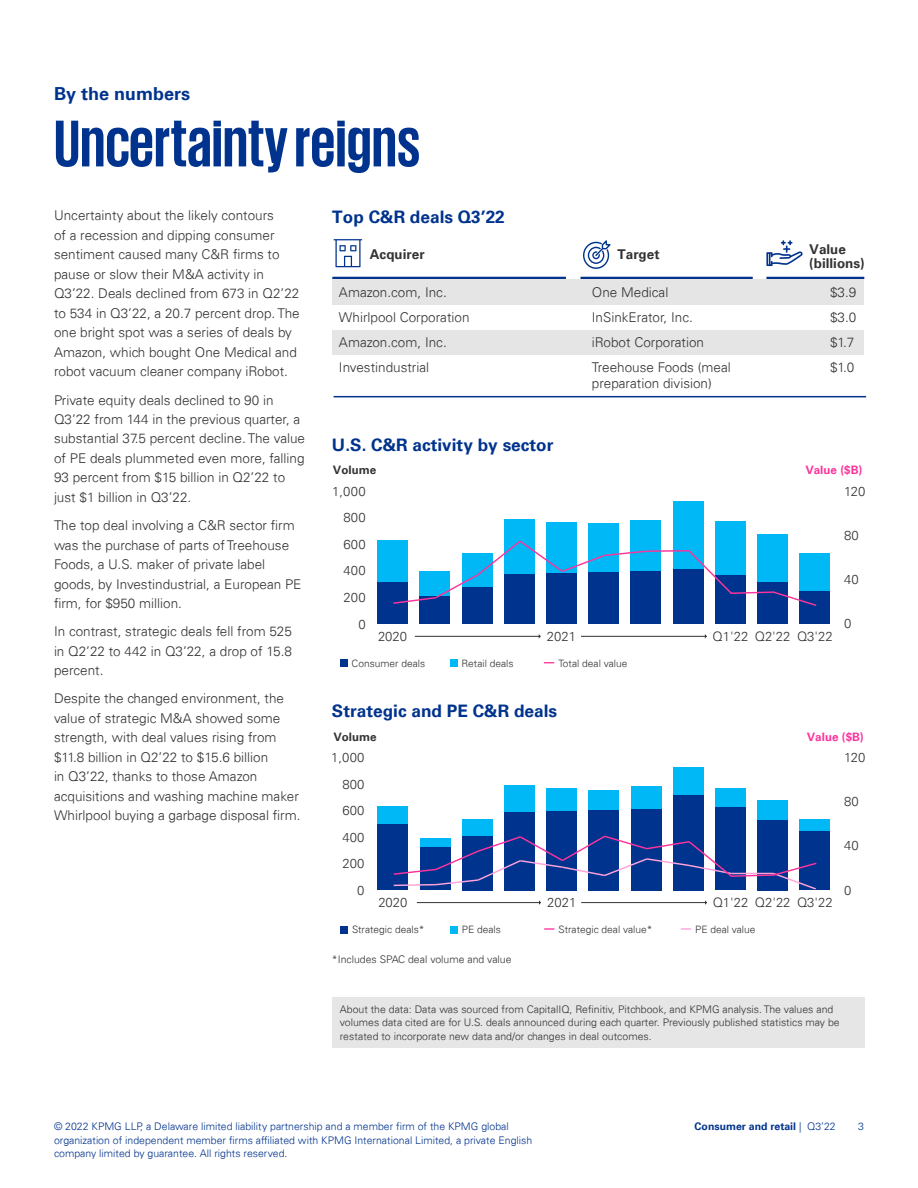
<style>
.page{position:relative;width:918px;height:1188px;background:#fff}
.page>*{position:absolute;margin:0;border:0;box-sizing:border-box;transform-origin:0 0}
.t1{font:700 67.5px "KPMG";color:#00338d}
.t2{font:700 18px "Univers";color:#00338d}
.t3{font:700 17.25px "Univers";color:#00338d}
.t4{font:300 13.5px/19.5px "Univers 45";color:#333}
.t5{font:700 13.5px/13.5px "Univers";color:#333}
.t6{font:300 13.05px "Univers 45";color:#333}
.t7{font:700 11.7px "Univers";color:#fd349c}
.t8{font:700 11.7px "Univers";letter-spacing:-.005em;color:#333}
.t9{font:300 10.5px/13.5px "Univers 45";color:#333}
.t10{font:300 10.5px/13.5px "Univers 45";color:#00338d}
.t11{font:700 10.5px "Univers";color:#00338d}
.t12{font:300 10.2px "Univers 45";color:#333}
.s1{font-family:"Univers 45";font-weight:300}
</style>
<div class="page">
<div style="left:341px;top:926px;width:7px;height:7px;background:#00338d"></div>
<div style="left:450px;top:926px;width:8px;height:7px;background:#00b8f5"></div>
<svg style="left:545px;top:928px;width:9px;height:2px"></svg>
<svg style="left:681px;top:928px;width:10px;height:2px"></svg>
<hr style="left:417px;top:902px;width:122px;height:1px;background:#333">
<hr style="left:581px;top:902px;width:124px;height:1px;background:#333">
<div style="left:378px;top:806px;width:30px;height:18px;background:#00b8f5"></div>
<div style="left:462px;top:820px;width:31px;height:16px;background:#00b8f5"></div>
<div style="left:504px;top:786px;width:31px;height:26px;background:#00b8f5"></div>
<div style="left:547px;top:788px;width:30px;height:23px;background:#00b8f5"></div>
<div style="left:589px;top:790px;width:30px;height:20px;background:#00b8f5"></div>
<div style="left:631px;top:786px;width:30px;height:23px;background:#00b8f5"></div>
<div style="left:673px;top:767px;width:31px;height:28px;background:#00b8f5"></div>
<div style="left:715px;top:788px;width:31px;height:20px;background:#00b8f5"></div>
<div style="left:758px;top:801px;width:30px;height:19px;background:#00b8f5"></div>
<div style="left:800px;top:819px;width:30px;height:12px;background:#00b8f5"></div>
<div style="left:378px;top:824px;width:30px;height:66px;background:#00338d"></div>
<div style="left:504px;top:812px;width:31px;height:78px;background:#00338d"></div>
<div style="left:547px;top:811px;width:30px;height:79px;background:#00338d"></div>
<div style="left:589px;top:810px;width:30px;height:80px;background:#00338d"></div>
<div style="left:631px;top:809px;width:30px;height:81px;background:#00338d"></div>
<div style="left:673px;top:795px;width:31px;height:95px;background:#00338d"></div>
<div style="left:715px;top:808px;width:31px;height:82px;background:#00338d"></div>
<div style="left:758px;top:820px;width:30px;height:70px;background:#00338d"></div>
<div style="left:800px;top:831px;width:30px;height:59px;background:#00338d"></div>
<svg style="left:393px;top:834px;width:424px;height:57px"></svg>
<div style="left:332px;top:329px;width:532px;height:26px;background:#e5e5e5"></div>
<div style="left:332px;top:305px;width:532px;height:25px;background:#fff"></div>
<div style="left:332px;top:279px;width:532px;height:26px;background:#e5e5e5"></div>
<hr style="left:334px;top:396px;width:532px;height:1px;background:#00338d">
<div style="left:332px;top:997px;width:533px;height:50px;background:#e6e6e6"></div>
<div style="left:340px;top:660px;width:7px;height:7px;background:#00338d"></div>
<div style="left:450px;top:660px;width:7px;height:7px;background:#00b8f5"></div>
<hr style="left:581px;top:636px;width:124px;height:1px;background:#333">
<hr style="left:415px;top:636px;width:124px;height:1px;background:#333">
<div style="left:377px;top:540px;width:31px;height:42px;background:#00b8f5"></div>
<div style="left:504px;top:519px;width:30px;height:55px;background:#00b8f5"></div>
<div style="left:546px;top:522px;width:31px;height:51px;background:#00b8f5"></div>
<div style="left:589px;top:524px;width:30px;height:49px;background:#00b8f5"></div>
<div style="left:631px;top:520px;width:30px;height:51px;background:#00b8f5"></div>
<div style="left:673px;top:501px;width:30px;height:69px;background:#00b8f5"></div>
<div style="left:715px;top:522px;width:31px;height:54px;background:#00b8f5"></div>
<div style="left:757px;top:535px;width:31px;height:48px;background:#00b8f5"></div>
<div style="left:800px;top:553px;width:30px;height:38px;background:#00b8f5"></div>
<div style="left:377px;top:582px;width:31px;height:42px;background:#00338d"></div>
<div style="left:420px;top:596px;width:30px;height:28px;background:#00338d"></div>
<div style="left:462px;top:588px;width:30px;height:36px;background:#00338d"></div>
<div style="left:504px;top:574px;width:30px;height:50px;background:#00338d"></div>
<div style="left:546px;top:573px;width:31px;height:51px;background:#00338d"></div>
<div style="left:589px;top:573px;width:30px;height:51px;background:#00338d"></div>
<div style="left:631px;top:571px;width:30px;height:53px;background:#00338d"></div>
<div style="left:673px;top:570px;width:30px;height:54px;background:#00338d"></div>
<div style="left:715px;top:576px;width:31px;height:48px;background:#00338d"></div>
<div style="left:757px;top:583px;width:31px;height:41px;background:#00338d"></div>
<div style="left:800px;top:591px;width:30px;height:33px;background:#00338d"></div>
<svg style="left:393px;top:539px;width:254px;height:66px"></svg>
<hr style="left:647px;top:550px;width:42px;height:2px;background:#fd349c">
<svg style="left:687px;top:549px;width:130px;height:58px"></svg>
<hr style="left:332px;top:277px;width:234px;height:2px;background:#00338d">
<hr style="left:580px;top:277px;width:173px;height:2px;background:#00338d">
<hr style="left:766px;top:277px;width:98px;height:2px;background:#00338d">
<svg style="left:583px;top:240px;width:28px;height:29px"></svg>
<svg style="left:766px;top:240px;width:37px;height:26px"></svg>
<svg style="left:334px;top:239px;width:28px;height:28px"></svg>
<h2 class="t2" style="left:54px;top:83px;width:138px">By the numbers</h2>
<h1 class="t1" style="left:54px;top:110px;width:368px">Uncertainty reigns</h1>
<p class="t4" style="left:54px;top:206px;width:247px">Uncertainty about the likely contours<br>of a recession and dipping consumer sentiment caused many C&amp;R firms to pause or slow their M&amp;A activity in Q3’22. Deals declined from 673 in Q2’22 to 534 in Q3’22, a 20.7 percent drop. The one bright spot was a series of deals by Amazon, which bought One Medical and robot vacuum cleaner company iRobot.</p>
<p class="t4" style="left:54px;top:390px;width:253px">Private equity deals declined to 90 in Q3’22 from 144 in the previous quarter, a substantial 37.5 percent decline. The value of PE deals plummeted even more, falling 93 percent from $15 billion in Q2’22 to just $1 billion in Q3’22.</p>
<p class="t4" style="left:54px;top:516px;width:249px">The top deal involving a C&amp;R sector firm was the purchase of parts of Treehouse Foods, a U.S. maker of private label goods, by Investindustrial, a European PE firm, for $950 million.</p>
<p class="t4" style="left:54px;top:622px;width:240px;text-align:justify">In contrast, strategic deals fell from 525 in Q2’22 to 442 in Q3’22, a drop of 15.8 percent.</p>
<p class="t4" style="left:54px;top:689px;width:248px">Despite the changed environment, the value of strategic M&amp;A showed some strength, with deal values rising from $11.8 billion in Q2’22 to $15.6 billion<br>in Q3’22, thanks to those Amazon acquisitions and washing machine maker Whirlpool buying a garbage disposal firm.</p>
<p class="t3" style="left:332px;top:207px;width:174px">Top C&amp;R deals Q3’22</p>
<p class="t5" style="left:370px;top:248px;width:56px">Acquirer</p>
<p class="t5" style="left:618px;top:248px;width:44px">Target</p>
<p class="t5" style="left:809px;top:243px;width:57px">Value (billions)</p>
<p class="t4" style="left:339px;top:279px;width:132px;line-height:25.2px">Amazon.com, Inc.<br>Whirlpool Corporation<br>Amazon.com, Inc.<br>Investindustrial</p>
<p class="t3" style="left:332px;top:435px;width:223px">U.S. C&amp;R activity by sector</p>
<p class="t4" style="left:592px;top:279px;width:140px;line-height:25.2px">One Medical<br>InSinkErator, Inc. iRobot Corporation<br>Treehouse Foods (meal</p>
<p class="t4" style="left:592px;top:374px;width:122px">preparation division)</p>
<p class="t4" style="left:830px;top:279px;width:28px;line-height:25.2px">$3.9 $3.0 $1.7 $1.0</p>
<p class="t8" style="left:333px;top:463px;width:45px">Volume</p>
<p class="t7" style="left:805px;top:463px;width:59px">Value ($B)</p>
<p class="t6" style="left:332px;top:483px;width:35px">1,000</p>
<p class="t6" style="left:344px;top:510px;width:24px">800</p>
<p class="t6" style="left:344px;top:536px;width:24px">600</p>
<p class="t6" style="left:344px;top:563px;width:24px">400</p>
<p class="t6" style="left:344px;top:590px;width:24px">200</p>
<p class="t6" style="left:358px;top:616px;width:9px">0</p>
<p class="t6" style="left:378px;top:629px;width:31px">2020</p>
<p class="t6" style="left:547px;top:629px;width:31px">2021</p>
<p class="t6" style="left:713px;top:629px;width:122px">Q1'22 Q2'22 Q3'22</p>
<p class="t12" style="left:352px;top:657px;width:75px">Consumer deals</p>
<p class="t12" style="left:461px;top:657px;width:54px">Retail deals</p>
<p class="t12" style="left:558px;top:657px;width:71px">Total deal value</p>
<p class="t6" style="left:844px;top:483px;width:23px">120</p>
<p class="t6" style="left:844px;top:527px;width:16px">80</p>
<p class="t6" style="left:844px;top:572px;width:16px">40</p>
<p class="t6" style="left:844px;top:616px;width:9px">0</p>
<p class="t3" style="left:332px;top:701px;width:227px">Strategic and PE C&amp;R deals</p>
<p class="t8" style="left:333px;top:730px;width:45px">Volume</p>
<p class="t7" style="left:807px;top:730px;width:58px">Value ($B)</p>
<p class="t6" style="left:331px;top:750px;width:35px">1,000</p>
<p class="t6" style="left:342px;top:776px;width:24px">800</p>
<p class="t6" style="left:342px;top:803px;width:24px">600</p>
<p class="t6" style="left:342px;top:829px;width:24px">400</p>
<p class="t6" style="left:342px;top:856px;width:24px">200</p>
<p class="t6" style="left:357px;top:882px;width:9px">0</p>
<p class="t6" style="left:378px;top:895px;width:31px">2020</p>
<p class="t6" style="left:547px;top:895px;width:31px">2021</p>
<p class="t6" style="left:713px;top:895px;width:122px">Q1'22 Q2'22 Q3'22</p>
<p class="t12" style="left:352px;top:923px;width:74px">Strategic deals*</p>
<p class="t12" style="left:462px;top:923px;width:41px">PE deals</p>
<p class="t12" style="left:559px;top:923px;width:95px">Strategic deal value*</p>
<p class="t12" style="left:695px;top:923px;width:62px">PE deal value</p>
<p class="t9" style="left:332px;top:953px;width:181px">*Includes SPAC deal volume and value</p>
<p class="t6" style="left:844px;top:750px;width:23px">120</p>
<p class="t6" style="left:844px;top:794px;width:16px">80</p>
<p class="t6" style="left:844px;top:838px;width:16px">40</p>
<p class="t6" style="left:844px;top:882px;width:9px">0</p>
<p class="t9" style="left:340px;top:1002px;width:501px">About the data: Data was sourced from CapitalIQ, Refinitiv, Pitchbook, and KPMG analysis. The values and volumes data cited are for U.S. deals announced during each quarter. Previously published statistics may be restated to incorporate new data and/or changes in deal outcomes.</p>
<p class="t11" style="left:695px;top:1120px;width:143px">Consumer and retail <span class="s1">| Q3’22</span></p>
<p class="t10" style="left:54px;top:1120px;width:456px">© 2022 KPMG LLP, a Delaware limited liability partnership and a member firm of the KPMG global</p>
<p class="t10" style="left:858px;top:1120px;width:7px">3</p>
<p class="t10" style="left:54px;top:1133px;width:480px">organization of independent member firms affiliated with KPMG International Limited, a private English company limited by guarantee. All rights reserved.</p>
</div>
